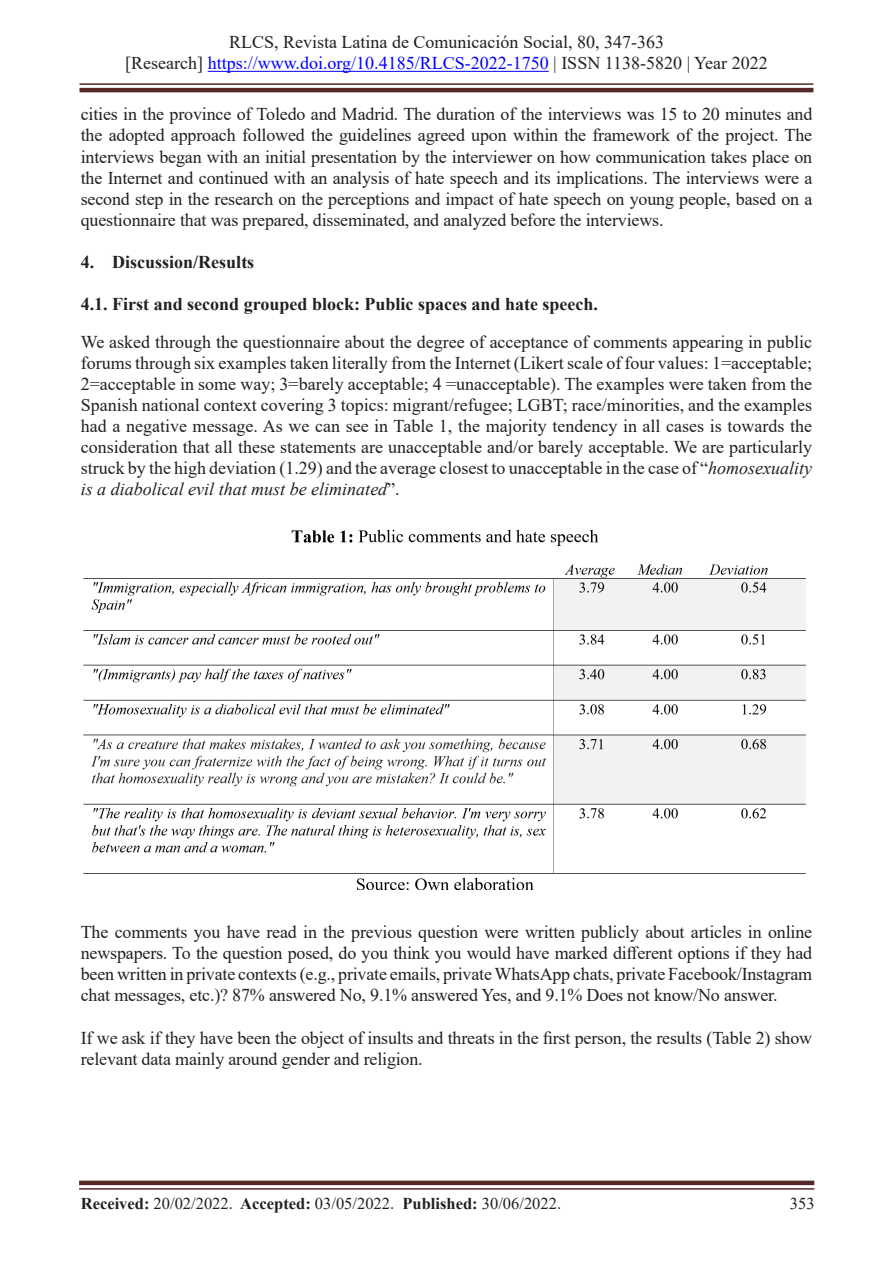
<style>
.page{position:relative;width:893px;height:1263px;background:#fff}
.page>*{position:absolute;margin:0;border:0;box-sizing:border-box;transform-origin:0 0}
.t1{font:18px/21px "Times New Roman";letter-spacing:-.01em;color:#231f20;text-align:justify}
.t2{font:700 18px "Times New Roman";color:#231f20}
.t3{font:16.5px "Times New Roman";color:#231f20}
.s1{color:#00f}
.s2{font-style:italic}
.s3{font-weight:700}
</style>
<div class="page">
<hr style="left:80px;top:88px;width:733px;height:4px;background:#562928">
<hr style="left:80px;top:83px;width:733px;height:2px;background:#562928">
<hr style="left:208px;top:71px;width:341px;height:1px;background:#00f">
<div style="left:79px;top:1180px;width:735px;height:5px;background:#562928"></div>
<hr style="left:79px;top:1188px;width:735px;height:1px;background:#562928">
<img style="left:83px;top:529px;width:723px;height:361px">
<p class="t1" style="left:125px;top:30px;width:644px;line-height:21.6px;text-align:center">RLCS, Revista Latina de Comunicación Social, 80, 347-363<br>[Research] <span class="s1">https://www.doi.org/10.4185/RLCS-2022-1750</span> | ISSN 1138-5820 | Year 2022</p>
<p class="t1" style="left:81px;top:103px;width:733px">cities in the province of Toledo and Madrid. The duration of the interviews was 15 to 20 minutes and the adopted approach followed the guidelines agreed upon within the framework of the project. The interviews began with an initial presentation by the interviewer on how communication takes place on the Internet and continued with an analysis of hate speech and its implications. The interviews were a second step in the research on the perceptions and impact of hate speech on young people, based on a questionnaire that was prepared, disseminated, and analyzed before the interviews.</p>
<p class="t2" style="left:81px;top:249px;width:175px">4. Discussion/Results</p>
<p class="t2" style="left:81px;top:291px;width:519px">4.1. First and second grouped block: Public spaces and hate speech.</p>
<p class="t1" style="left:81px;top:331px;width:733px">We asked through the questionnaire about the degree of acceptance of comments appearing in public forums through six examples taken literally from the Internet (Likert scale of four values: 1=acceptable; 2=acceptable in some way; 3=barely acceptable; 4 =unacceptable). The examples were taken from the Spanish national context covering 3 topics: migrant/refugee; LGBT; race/minorities, and the examples had a negative message. As we can see in Table 1, the majority tendency in all cases is towards the consideration that all these statements are unacceptable and/or barely acceptable. We are particularly struck by the high deviation (1.29) and the average closest to unacceptable in the case of “<span class="s2">homosexuality is a diabolical evil that must be eliminated</span>”.</p>
<p class="t1" style="left:81px;top:921px;width:733px">The comments you have read in the previous question were written publicly about articles in online newspapers. To the question posed, do you think you would have marked different options if they had been written in private contexts (e.g., private emails, private WhatsApp chats, private Facebook/Instagram chat messages, etc.)? 87% answered No, 9.1% answered Yes, and 9.1% Does not know/No answer.</p>
<p class="t1" style="left:81px;top:1027px;width:733px">If we ask if they have been the object of insults and threats in the first person, the results (Table 2) show relevant data mainly around gender and religion.</p>
<p class="t3" style="left:81px;top:1191px;width:482px"><span class="s3">Received:</span> 20/02/2022. <span class="s3">Accepted:</span> 03/05/2022. <span class="s3">Published:</span> 30/06/2022.</p>
<p class="t3" style="left:790px;top:1191px;width:26px">353</p>
</div>
